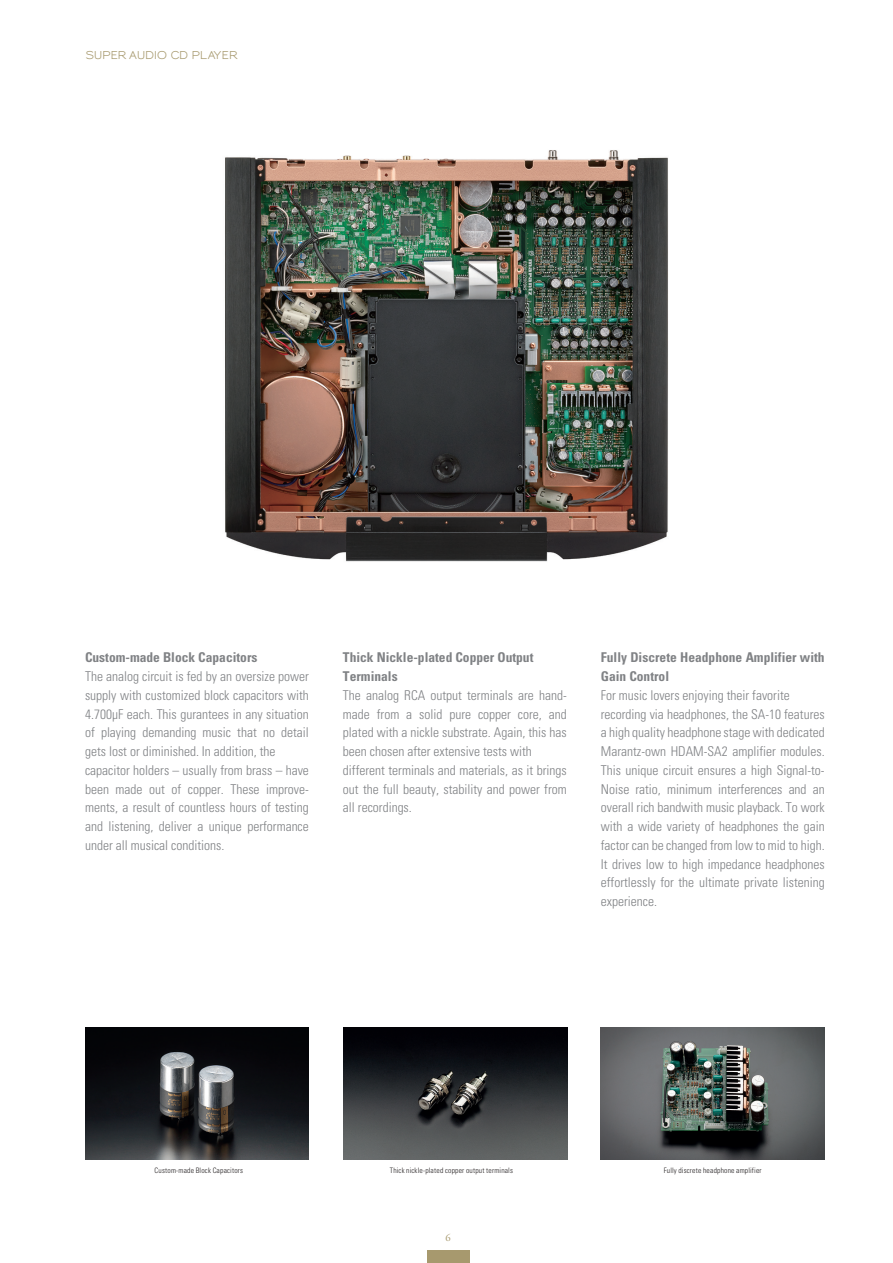
<style>
.page{position:relative;width:893px;height:1263px;background:#fff}
.page>*{position:absolute;margin:0;border:0;box-sizing:border-box;transform-origin:0 0}
.t1{font:300 condensed 13.5px/18.8px "Univers";color:#808285}
.t2{font:700 condensed 13.5px/18.8px "Univers";color:#808285}
.t3{font:700 10.5px "Sansumi";letter-spacing:-.025em;color:#a7996e}
.t4{font:10.5px "Adobe Garamond Pro";color:#a7996e}
.t5{font:300 condensed 7.5px "Univers";letter-spacing:.025em;color:#231f20}
</style>
<div class="page">
<img style="left:85px;top:1028px;width:224px;height:131px">
<img style="left:343px;top:1028px;width:224px;height:131px">
<img style="left:601px;top:1028px;width:224px;height:131px">
<img style="left:225px;top:150px;width:443px;height:412px">
<div style="left:427px;top:1250px;width:43px;height:13px;background:#a7996e"></div>
<p class="t3" style="left:86px;top:49px;width:153px">SUPER AUDIO CD PLAYER</p>
<p class="t2" style="left:85px;top:648px;width:174px">Custom-made Block Capacitors</p>
<p class="t1" style="left:85px;top:667px;width:225px">The analog circuit is fed by an oversize power supply with customized block capacitors with 4.700µF each. This gurantees in any situation of playing demanding music that no detail gets lost or diminished. In addition, the capacitor holders – usually from brass – have been made out of copper. These improve&shy;ments, a result of countless hours of testing and listening, deliver a unique performance under all musical conditions.</p>
<p class="t2" style="left:343px;top:648px;width:192px">Thick Nickle-plated Copper Output<br>Terminals</p>
<p class="t1" style="left:343px;top:685px;width:225px">The analog RCA output terminals are hand&shy;made from a solid pure copper core, and plated with a nickle substrate. Again, this has been chosen after extensive tests with different terminals and materials, as it brings out the full beauty, stability and power from all recordings.</p>
<p class="t2" style="left:601px;top:648px;width:225px">Fully Discrete Headphone Amplifier with<br>Gain Control</p>
<p class="t1" style="left:601px;top:685px;width:225px">For music lovers enjoying their favorite recording via headphones, the SA-10 features a high quality headphone stage with dedicated Marantz-own HDAM-SA2 amplifier modules.<br>This unique circuit ensures a high Signal-to-Noise ratio, minimum interferences and an overall rich bandwith music playback. To work with a wide variety of headphones the gain factor can be changed from low to mid to high.<br>It drives low to high impedance headphones effortlessly for the ultimate private listening experience.</p>
<p class="t5" style="left:155px;top:1166px;width:90px">Custom-made Block Capacitors</p>
<p class="t5" style="left:390px;top:1166px;width:125px">Thick nickle-plated copper output terminals</p>
<p class="t5" style="left:664px;top:1166px;width:99px">Fully discrete headphone amplifier</p>
<p class="t4" style="left:446px;top:1231px;width:7px">6</p>
</div>
